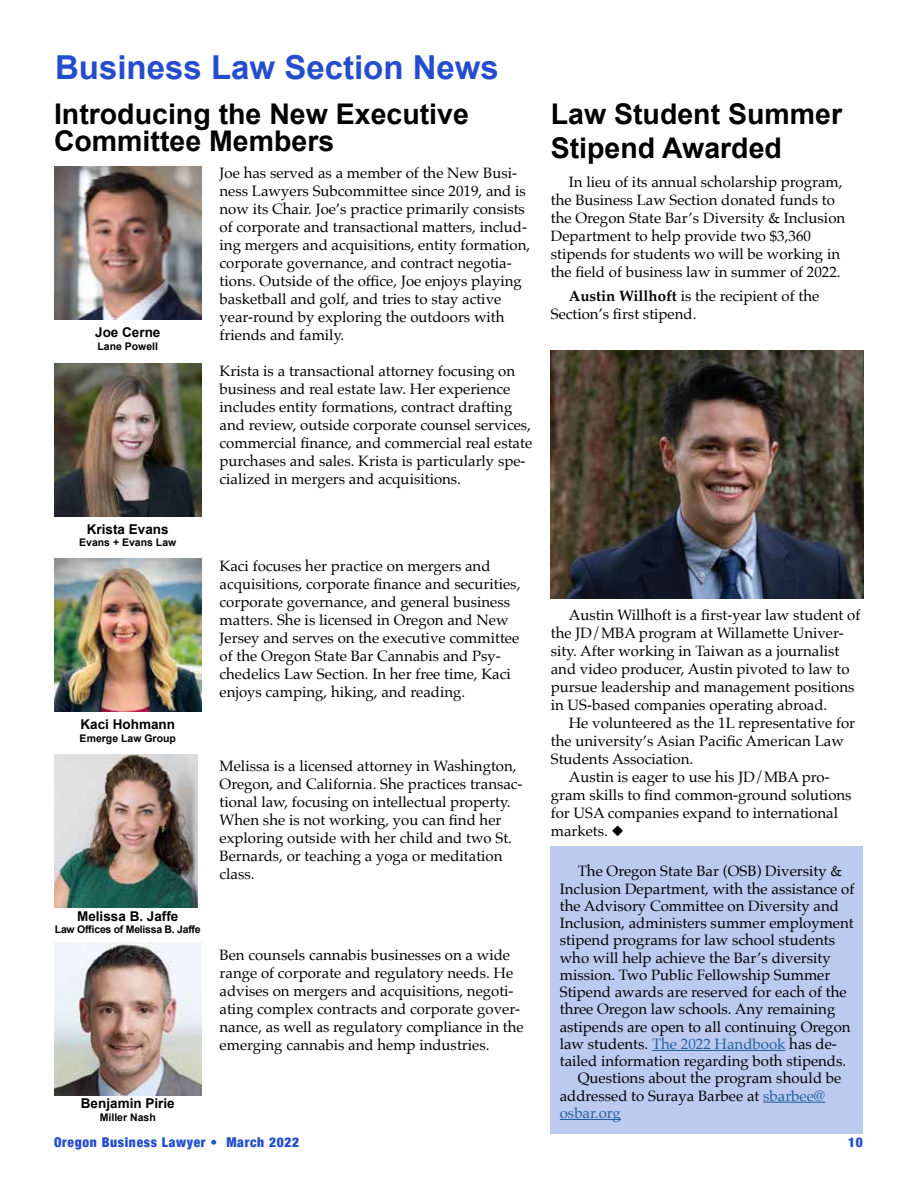
<style>
.page{position:relative;width:918px;height:1188px;background:#fff}
.page>*{position:absolute;margin:0;border:0;box-sizing:border-box;transform-origin:0 0}
.t1{font:700 33px "Arial";color:#234dcc}
.t2{font:700 28.5px/27px "Arial";color:#000}
.t3{font:15px/18px "Palatino";color:#000}
.t4{font:15px "Palatino";color:#215e9e}
.t5{font:700 13.5px "Arial";color:#000}
.t6{font:900 condensed 13.5px "Helvetica Neue";letter-spacing:.05em;color:#234dcc}
.t7{font:700 10.5px "Arial";color:#000}
.t8{font:700 10.5px "Arial";letter-spacing:-.025em;color:#000}
.s1{font-weight:700}
.s2{color:#215e9e}
</style>
<div class="page">
<img style="left:54px;top:166px;width:148px;height:153px">
<img style="left:54px;top:364px;width:148px;height:153px">
<img style="left:54px;top:559px;width:148px;height:153px">
<img style="left:54px;top:754px;width:144px;height:153px">
<img style="left:54px;top:943px;width:148px;height:153px">
<img style="left:551px;top:350px;width:313px;height:248px">
<div style="left:551px;top:847px;width:312px;height:287px;background:#bdcaf0"></div>
<hr style="left:652px;top:1050px;width:134px;height:1px;background:#215e9e">
<hr style="left:763px;top:1102px;width:62px;height:1px;background:#215e9e">
<hr style="left:560px;top:1119px;width:61px;height:1px;background:#215e9e">
<h1 class="t1" style="left:55px;top:46px;width:445px">Business Law Section News</h1>
<h2 class="t2" style="left:54px;top:102px;width:416px">Introducing the New Executive<br>Committee Members</h2>
<p class="t5" style="left:95px;top:324px;width:67px">Joe Cerne</p>
<p class="t7" style="left:97px;top:339px;width:62px">Lane Powell</p>
<p class="t5" style="left:87px;top:520px;width:83px">Krista Evans</p>
<p class="t7" style="left:79px;top:536px;width:99px">Evans + Evans Law</p>
<p class="t5" style="left:81px;top:715px;width:96px">Kaci Hohmann</p>
<p class="t7" style="left:80px;top:731px;width:98px">Emerge Law Group</p>
<p class="t5" style="left:77px;top:907px;width:103px">Melissa B. Jaffe</p>
<p class="t8" style="left:55px;top:923px;width:147px">Law Offices of Melissa B. Jaffe</p>
<p class="t5" style="left:81px;top:1095px;width:95px">Benjamin Pirie</p>
<p class="t7" style="left:100px;top:1110px;width:58px">Miller Nash</p>
<p class="t3" style="left:220px;top:164px;width:312px">Joe has served as a member of the New Busi&shy;ness Lawyers Subcommittee since 2019, and is now its Chair. Joe’s practice primarily consists of corporate and transactional matters, includ&shy;ing mergers and acquisitions, entity formation, corporate governance, and contract negotia&shy;tions. Outside of the office, Joe enjoys playing basketball and golf, and tries to stay active year-round by exploring the outdoors with friends and family.</p>
<p class="t3" style="left:220px;top:362px;width:314px">Krista is a transactional attorney focusing on business and real estate law. Her experience includes entity formations, contract drafting and review, outside corporate counsel services, commercial finance, and commercial real estate purchases and sales. Krista is particularly spe&shy;cialized in mergers and acquisitions.</p>
<p class="t3" style="left:220px;top:557px;width:302px">Kaci focuses her practice on mergers and acquisitions, corporate finance and securities, corporate governance, and general business matters. She is licensed in Oregon and New Jersey and serves on the executive committee of the Oregon State Bar Cannabis and Psy&shy;chedelics Law Section. In her free time, Kaci enjoys camping, hiking, and reading.</p>
<p class="t3" style="left:220px;top:757px;width:305px">Melissa is a licensed attorney in Washington, Oregon, and California. She practices transac&shy;tional law, focusing on intellectual property.<br>When she is not working, you can find her exploring outside with her child and two St.<br>Bernards, or teaching a yoga or meditation class.</p>
<p class="t3" style="left:220px;top:946px;width:306px">Ben counsels cannabis businesses on a wide range of corporate and regulatory needs. He advises on mergers and acquisitions, negoti&shy;ating complex contracts and corporate gover&shy;nance, as well as regulatory compliance in the emerging cannabis and hemp industries.</p>
<h2 class="t2" style="left:551px;top:98px;width:293px;line-height:34.2px">Law Student Summer<br>Stipend Awarded</h2>
<p class="t3" style="left:551px;top:173px;width:296px;text-indent:18px">In lieu of its annual scholarship program, the Business Law Section donated funds to the Oregon State Bar’s Diversity &amp; Inclusion Department to help provide two $3,360 stipends for students wo will be working in the field of business law in summer of 2022.</p>
<p class="t3" style="left:551px;top:287px;width:270px;text-indent:18px"><span class="s1">Austin Willhoft</span> is the recipient of the<br>Section’s first stipend.</p>
<p class="t3" style="left:551px;top:606px;width:311px;text-indent:18px">Austin Willhoft is a first-year law student of the JD/MBA program at Willamette Univer&shy;sity. After working in Taiwan as a journalist and video producer, Austin pivoted to law to pursue leadership and management positions in US-based companies operating abroad.</p>
<p class="t3" style="left:569px;top:714px;width:288px">He volunteered as the 1L representative for</p>
<p class="t3" style="left:551px;top:732px;width:295px">the university’s Asian Pacific American Law</p>
<p class="t3" style="left:551px;top:750px;width:144px">Students Association.</p>
<p class="t3" style="left:569px;top:768px;width:263px">Austin is eager to use his JD/MBA pro-</p>
<p class="t3" style="left:551px;top:786px;width:302px">gram skills to find common-ground solutions</p>
<p class="t3" style="left:551px;top:804px;width:289px">for USA companies expand to international</p>
<p class="t3" style="left:551px;top:822px;width:74px">markets. ◆</p>
<p class="t3" style="left:578px;top:862px;width:266px">The Oregon State Bar (OSB) Diversity &amp;</p>
<p class="t3" style="left:560px;top:880px;width:296px">Inclusion Department, with the assistance of</p>
<p class="t3" style="left:560px;top:897px;width:281px">the Advisory Committee on Diversity and</p>
<p class="t3" style="left:560px;top:914px;width:295px">Inclusion, administers summer employment</p>
<p class="t3" style="left:560px;top:931px;width:277px">stipend programs for law school students</p>
<p class="t3" style="left:560px;top:949px;width:273px">who will help achieve the Bar’s diversity</p>
<p class="t3" style="left:560px;top:966px;width:272px">mission. Two Public Fellowship Summer</p>
<p class="t3" style="left:560px;top:983px;width:288px">Stipend awards are reserved for each of the</p>
<p class="t3" style="left:560px;top:1000px;width:277px">three Oregon law schools. Any remaining</p>
<p class="t3" style="left:560px;top:1018px;width:292px">astipends are open to all continuing Oregon</p>
<p class="t3" style="left:560px;top:1035px;width:279px">law students. <span class="s2">The 2022 Handbook</span> has de-</p>
<p class="t3" style="left:560px;top:1052px;width:288px">tailed information regarding both stipends.</p>
<p class="t3" style="left:578px;top:1069px;width:265px">Questions about the program should be</p>
<p class="t3" style="left:560px;top:1087px;width:267px">addressed to Suraya Barbee at <span class="s2">sbarbee@</span></p>
<p class="t4" style="left:560px;top:1100px;width:63px">osbar.org</p>
<p class="t6" style="left:54px;top:1131px;width:247px">Oregon Business Lawyer • March 2022</p>
<p class="t6" style="left:848px;top:1131px;width:16px">10</p>
</div>
